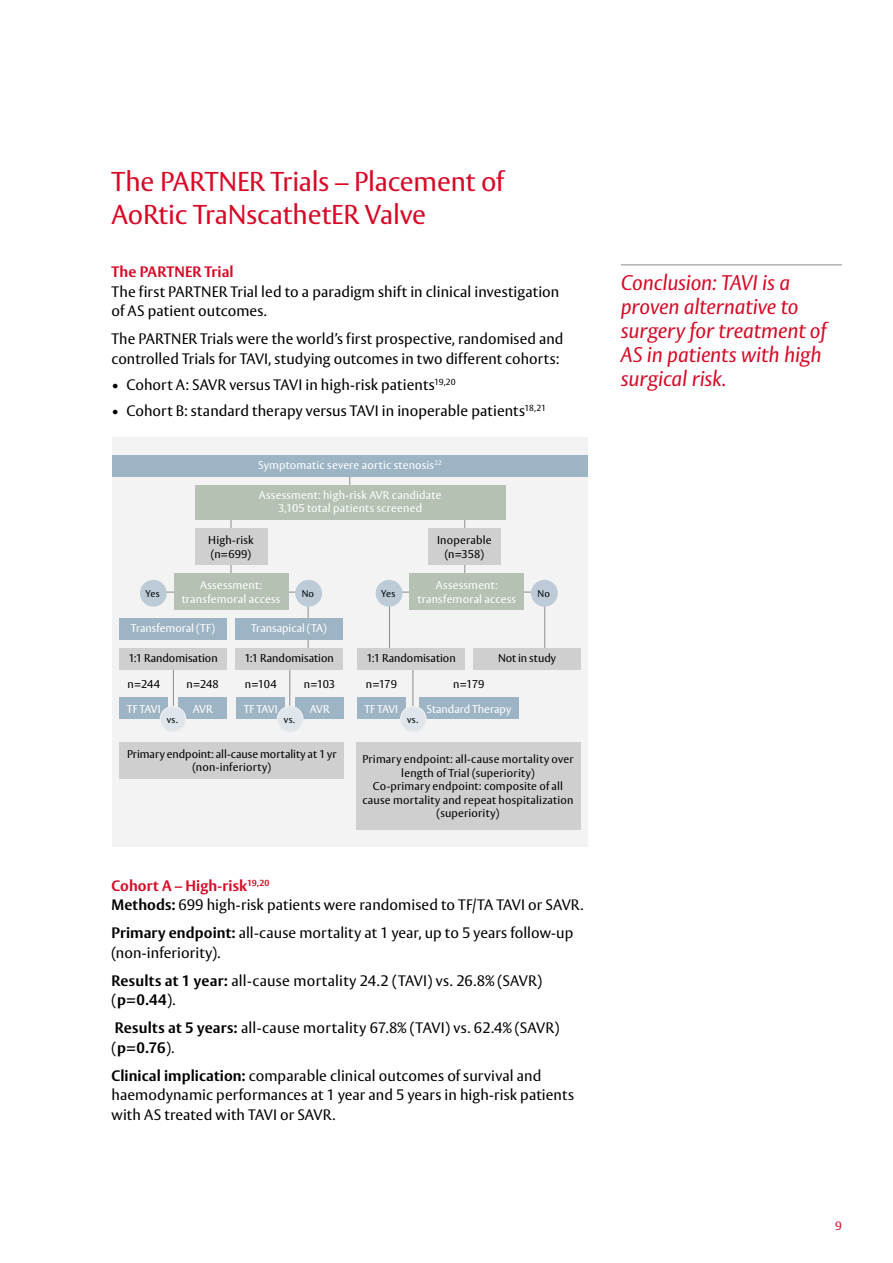
<style>
.page{position:relative;width:893px;height:1263px;background:#fff}
.page>*{position:absolute;margin:0;border:0;box-sizing:border-box;transform-origin:0 0}
.t1{font:27px/33px "Vesta Std";letter-spacing:-.01em;color:#d70926}
.t2{font:italic 21px/24px "Vesta Std";letter-spacing:-.01em;color:#d70926}
.t3{font:15px/19.5px "Vesta Std";letter-spacing:.005em;color:#000}
.t4{font:700 15px "Vesta Std";letter-spacing:.005em;color:#d70926}
.t5{font:12px "Vesta Std";color:#d70926}
.t6{font:11.25px/13.5px "Vesta Std";letter-spacing:.015em;color:#000;text-align:center}
.t7{font:11.25px/13.5px "Vesta Std";letter-spacing:.015em;color:#fff;text-align:center}
.t8{font:11.25px "Vesta Std";letter-spacing:-.005em;color:#fff}
.t9{font:9.75px "Vesta Std";letter-spacing:.03em;color:#000}
.s1{font-weight:700;color:#d70926}
.s2{font-weight:700}
</style>
<div class="page">
<hr style="left:621px;top:264px;width:221px;height:1px;background:#898c8a">
<div style="left:112px;top:438px;width:476px;height:409px;background:#f3f3f3"></div>
<hr style="left:349px;top:462px;width:1px;height:31px;background:#898c8a">
<hr style="left:308px;top:603px;width:1px;height:55px;background:#898c8a">
<hr style="left:173px;top:663px;width:1px;height:45px;background:#898c8a">
<hr style="left:289px;top:663px;width:1px;height:45px;background:#898c8a">
<hr style="left:231px;top:514px;width:1px;height:78px;background:#898c8a">
<hr style="left:146px;top:592px;width:174px;height:1px;background:#898c8a">
<hr style="left:413px;top:664px;width:1px;height:44px;background:#898c8a">
<hr style="left:464px;top:514px;width:1px;height:78px;background:#898c8a">
<hr style="left:380px;top:592px;width:173px;height:1px;background:#898c8a">
<hr style="left:389px;top:592px;width:1px;height:72px;background:#898c8a">
<hr style="left:544px;top:603px;width:1px;height:55px;background:#898c8a">
<div style="left:195px;top:485px;width:310px;height:35px;background:#b4c1b3"></div>
<div style="left:112px;top:455px;width:476px;height:22px;background:#9db4c5"></div>
<div style="left:119px;top:648px;width:108px;height:22px;background:#cecfce"></div>
<div style="left:235px;top:648px;width:108px;height:22px;background:#cecfce"></div>
<div style="left:357px;top:648px;width:108px;height:22px;background:#cecfce"></div>
<div style="left:473px;top:648px;width:108px;height:22px;background:#cecfce"></div>
<div style="left:120px;top:698px;width:48px;height:21px;background:#9db4c5"></div>
<div style="left:236px;top:698px;width:49px;height:21px;background:#9db4c5"></div>
<div style="left:357px;top:698px;width:49px;height:21px;background:#9db4c5"></div>
<div style="left:178px;top:698px;width:49px;height:21px;background:#9db4c5"></div>
<div style="left:295px;top:698px;width:49px;height:21px;background:#9db4c5"></div>
<div style="left:419px;top:698px;width:99px;height:21px;background:#9db4c5"></div>
<div style="left:119px;top:618px;width:108px;height:22px;background:#9db4c5"></div>
<div style="left:235px;top:618px;width:108px;height:22px;background:#9db4c5"></div>
<div style="left:195px;top:529px;width:72px;height:36px;background:#cecfce"></div>
<div style="left:120px;top:742px;width:224px;height:36px;background:#cecfce"></div>
<div style="left:356px;top:742px;width:224px;height:88px;background:#cecfce"></div>
<div style="left:428px;top:529px;width:72px;height:36px;background:#cecfce"></div>
<div style="left:410px;top:573px;width:114px;height:36px;background:#b4c1b3"></div>
<div style="left:531px;top:580px;width:27px;height:27px;background:#bccbd7;border-radius:50%"></div>
<div style="left:376px;top:580px;width:26px;height:27px;background:#bccbd7;border-radius:50%"></div>
<div style="left:174px;top:573px;width:114px;height:36px;background:#b4c1b3"></div>
<div style="left:295px;top:580px;width:27px;height:27px;background:#bccbd7;border-radius:50%"></div>
<div style="left:140px;top:580px;width:27px;height:27px;background:#bccbd7;border-radius:50%"></div>
<div style="left:160px;top:706px;width:26px;height:26px;background:#dee5ec;border-radius:50%"></div>
<div style="left:160px;top:706px;width:26px;height:27px;border:2px solid #eceded;border-radius:50%"></div>
<div style="left:278px;top:706px;width:25px;height:26px;background:#dee5ec;border-radius:50%"></div>
<div style="left:277px;top:706px;width:27px;height:27px;border:2px solid #eceded;border-radius:50%"></div>
<div style="left:401px;top:706px;width:25px;height:26px;background:#dee5ec;border-radius:50%"></div>
<div style="left:400px;top:706px;width:27px;height:27px;border:2px solid #eceded;border-radius:50%"></div>
<h1 class="t1" style="left:112px;top:165px;width:394px">The PARTNER Trials – Placement of<br>AoRtic TraNscathetER Valve</h1>
<p class="t4" style="left:112px;top:263px;width:124px">The PARTNER Trial</p>
<p class="t3" style="left:112px;top:282px;width:449px">The first PARTNER Trial led to a paradigm shift in clinical investigation of AS patient outcomes.</p>
<p class="t3" style="left:112px;top:329px;width:453px">The PARTNER Trials were the world’s first prospective, randomised and controlled Trials for TAVI, studying outcomes in two different cohorts:</p>
<p class="t3" style="left:112px;top:375px;width:346px">• Cohort A: SAVR versus TAVI in high-risk patients<sup>19,20</sup></p>
<p class="t3" style="left:112px;top:401px;width:436px">• Cohort B: standard therapy versus TAVI in inoperable patients<sup>18,21</sup></p>
<p class="t7" style="left:258px;top:458px;width:185px">Symptomatic severe aortic stenosis<sup>22</sup></p>
<p class="t7" style="left:259px;top:488px;width:184px">Assessment: high-risk AVR candidate<br>3,105 total patients screened</p>
<p class="t6" style="left:208px;top:534px;width:47px;text-align:left">High-risk (n=699)</p>
<p class="t7" style="left:182px;top:578px;width:100px">Assessment: transfemoral access</p>
<p class="t9" style="left:146px;top:588px;width:16px">Yes</p>
<p class="t9" style="left:302px;top:588px;width:14px">No</p>
<p class="t7" style="left:131px;top:621px;width:86px">Transfemoral (TF)</p>
<p class="t8" style="left:251px;top:621px;width:77px">Transapical (TA)</p>
<p class="t6" style="left:437px;top:534px;width:56px">Inoperable (n=358)</p>
<p class="t7" style="left:417px;top:578px;width:100px">Assessment: transfemoral access</p>
<p class="t9" style="left:381px;top:588px;width:16px">Yes</p>
<p class="t9" style="left:537px;top:588px;width:14px">No</p>
<p class="t6" style="left:128px;top:651px;width:91px">1:1 Randomisation</p>
<p class="t6" style="left:244px;top:651px;width:91px">1:1 Randomisation</p>
<p class="t6" style="left:366px;top:651px;width:91px">1:1 Randomisation</p>
<p class="t6" style="left:498px;top:651px;width:59px">Not in study</p>
<p class="t6" style="left:128px;top:677px;width:34px">n=244</p>
<p class="t6" style="left:187px;top:677px;width:34px">n=248</p>
<p class="t6" style="left:245px;top:677px;width:33px">n=104</p>
<p class="t6" style="left:304px;top:677px;width:33px">n=103</p>
<p class="t6" style="left:366px;top:677px;width:33px">n=179</p>
<p class="t6" style="left:453px;top:677px;width:33px">n=179</p>
<p class="t7" style="left:127px;top:702px;width:35px">TF TAVI</p>
<p class="t7" style="left:193px;top:702px;width:21px">AVR</p>
<p class="t7" style="left:244px;top:702px;width:35px">TF TAVI</p>
<p class="t7" style="left:310px;top:702px;width:21px">AVR</p>
<p class="t7" style="left:364px;top:702px;width:35px">TF TAVI</p>
<p class="t8" style="left:427px;top:702px;width:86px">Standard Therapy</p>
<p class="t9" style="left:167px;top:714px;width:13px">vs.</p>
<p class="t9" style="left:284px;top:714px;width:13px">vs.</p>
<p class="t9" style="left:407px;top:714px;width:13px">vs.</p>
<p class="t6" style="left:127px;top:747px;width:211px">Primary endpoint: all-cause mortality at 1 yr (non-inferiorty)</p>
<p class="t6" style="left:362px;top:752px;width:213px">Primary endpoint: all-cause mortality over length of Trial (superiority)<br>Co-primary endpoint: composite of all cause mortality and repeat hospitalization (superiority)</p>
<p class="t3" style="left:112px;top:876px;width:473px"><span class="s1">Cohort A – High-risk</span><sup>19,20<br></sup><span class="s2">Methods:</span> 699 high-risk patients were randomised to TF/TA TAVI or SAVR.</p>
<p class="t3" style="left:112px;top:923px;width:463px"><span class="s2">Primary endpoint:</span> all-cause mortality at 1 year, up to 5 years follow-up (non-inferiority).</p>
<p class="t3" style="left:112px;top:971px;width:432px"><span class="s2">Results at 1 year:</span> all-cause mortality 24.2 (TAVI) vs. 26.8% (SAVR) (<span class="s2">p=0.44</span>).</p>
<p class="t3" style="left:112px;top:1018px;width:449px"><span class="s2">Results at 5 years:</span> all-cause mortality 67.8% (TAVI) vs. 62.4% (SAVR) (<span class="s2">p=0.76</span>).</p>
<p class="t3" style="left:112px;top:1066px;width:464px"><span class="s2">Clinical implication:</span> comparable clinical outcomes of survival and haemodynamic performances at 1 year and 5 years in high-risk patients with AS treated with TAVI or SAVR.</p>
<h2 class="t2" style="left:621px;top:270px;width:207px">Conclusion: TAVI is a proven alternative to surgery for treatment of<br>AS in patients with high surgical risk.</h2>
<p class="t5" style="left:835px;top:1219px;width:8px">9</p>
</div>
